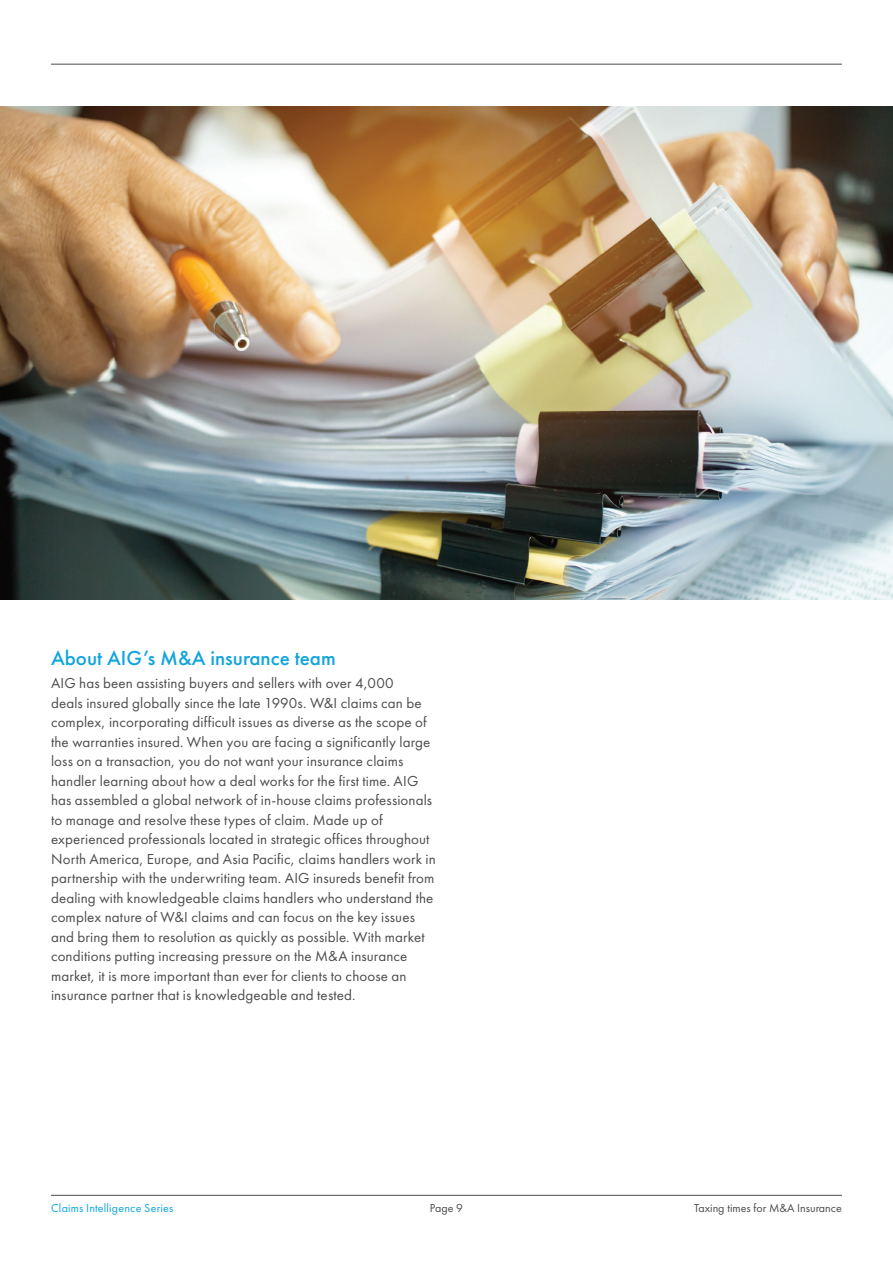
<style>
.page{position:relative;width:893px;height:1263px;background:#fff}
.page>*{position:absolute;margin:0;border:0;box-sizing:border-box;transform-origin:0 0}
.Sub_header{font:500 21px "Futura PT";color:#11a4de}
.Body{font:15px/19.5px "Futura PT";letter-spacing:.01em;color:#4b4c4d}
.t1{font:12px "Futura PT";color:#4b4c4d}
.t2{font:12px "Futura PT";letter-spacing:.015em;color:#11a4de}
</style>
<div class="page">
<hr style="left:51px;top:1195px;width:791px;height:1px;background:#4b4c4d">
<hr style="left:51px;top:64px;width:791px;height:1px;background:#4b4c4d">
<img style="left:0;top:106px;width:893px;height:494px">
<p class="Sub_header" style="left:51px;top:645px;width:286px">About AIG’s M&amp;A insurance team</p>
<p class="Body" style="left:51px;top:673px;width:386px">AIG has been assisting buyers and sellers with over 4,000<br>deals insured globally since the late 1990s. W&amp;I claims can be complex, incorporating difficult issues as diverse as the scope of the warranties insured. When you are facing a significantly large loss on a transaction, you do not want your insurance claims handler learning about how a deal works for the first time. AIG has assembled a global network of in-house claims professionals to manage and resolve these types of claim. Made up of experienced professionals located in strategic offices throughout North America, Europe, and Asia Pacific, claims handlers work in partnership with the underwriting team. AIG insureds benefit from dealing with knowledgeable claims handlers who understand the complex nature of W&amp;I claims and can focus on the key issues and bring them to resolution as quickly as possible. With market conditions putting increasing pressure on the M&amp;A insurance market, it is more important than ever for clients to choose an insurance partner that is knowledgeable and tested.</p>
<p class="t2" style="left:51px;top:1200px;width:124px">Claims Intelligence Series</p>
<p class="t1" style="left:430px;top:1200px;width:35px">Page 9</p>
<p class="t1" style="left:694px;top:1200px;width:149px">Taxing times for M&amp;A Insurance</p>
</div>
